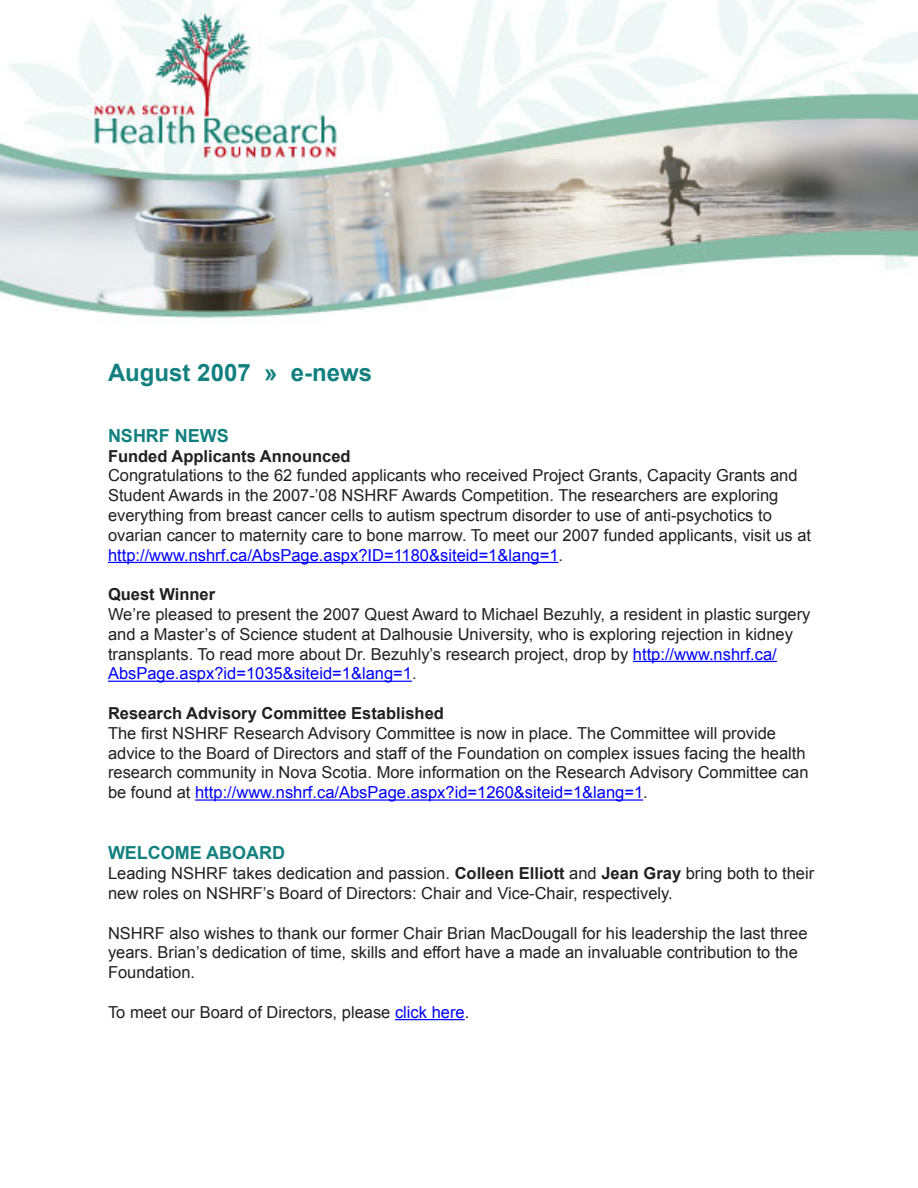
<style>
.page{position:relative;width:918px;height:1188px;background:#fff}
.page>*{position:absolute;margin:0;border:0;box-sizing:border-box;transform-origin:0 0}
.t1{font:700 24px "Arial";color:#138080}
.t2{font:700 18px "Arial";color:#138080}
.t3{font:16.5px/19.8px "Arial";color:#231f20}
.t4{font:700 16.5px "Arial";color:#231f20}
.s1{color:#00f}
.s2{font-weight:700}
</style>
<div class="page">
<img style="left:0;top:0;width:918px;height:319px">
<hr style="left:108px;top:562px;width:451px;height:1px;background:#00f">
<hr style="left:633px;top:661px;width:144px;height:1px;background:#00f">
<hr style="left:108px;top:681px;width:304px;height:1px;background:#00f">
<hr style="left:195px;top:799px;width:448px;height:2px;background:#00f">
<hr style="left:395px;top:1019px;width:70px;height:1px;background:#00f">
<h1 class="t1" style="left:108px;top:359px;width:266px">August 2007 » e-news</h1>
<p class="t2" style="left:108px;top:425px;width:122px">NSHRF NEWS</p>
<p class="t4" style="left:108px;top:447px;width:244px">Funded Applicants Announced</p>
<p class="t3" style="left:108px;top:466px;width:705px">Congratulations to the 62 funded applicants who received Project Grants, Capacity Grants and Student Awards in the 2007-’08 NSHRF Awards Competition. The researchers are exploring everything from breast cancer cells to autism spectrum disorder to use of anti-psychotics to ovarian cancer to maternity care to bone marrow. To meet our 2007 funded applicants, visit us at <span class="s1">http://www.nshrf.ca/AbsPage.aspx?ID=1180&amp;siteid=1&amp;lang=1</span>.</p>
<p class="t4" style="left:108px;top:585px;width:109px">Quest Winner</p>
<p class="t3" style="left:108px;top:604px;width:704px">We’re pleased to present the 2007 Quest Award to Michael Bezuhly, a resident in plastic surgery and a Master’s of Science student at Dalhousie University, who is exploring rejection in kidney transplants. To read more about Dr. Bezuhly’s research project, drop by <span class="s1">http://www.nshrf.ca/ AbsPage.aspx?id=1035&amp;siteid=1&amp;lang=1</span>.</p>
<p class="t4" style="left:108px;top:704px;width:337px">Research Advisory Committee Established</p>
<p class="t3" style="left:108px;top:723px;width:702px">The first NSHRF Research Advisory Committee is now in place. The Committee will provide advice to the Board of Directors and staff of the Foundation on complex issues facing the health research community in Nova Scotia. More information on the Research Advisory Committee can be found at <span class="s1">http://www.nshrf.ca/AbsPage.aspx?id=1260&amp;siteid=1&amp;lang=1</span>.</p>
<p class="t2" style="left:108px;top:843px;width:179px">WELCOME ABOARD</p>
<p class="t3" style="left:108px;top:864px;width:708px">Leading NSHRF takes dedication and passion. <span class="s2">Colleen Elliott</span> and <span class="s2">Jean Gray</span> bring both to their new roles on NSHRF’s Board of Directors: Chair and Vice-Chair, respectively.</p>
<p class="t3" style="left:108px;top:923px;width:701px">NSHRF also wishes to thank our former Chair Brian MacDougall for his leadership the last three years. Brian’s dedication of time, skills and effort have a made an invaluable contribution to the<br>Foundation.</p>
<p class="t3" style="left:108px;top:1002px;width:363px">To meet our Board of Directors, please <span class="s1">click here</span>.</p>
</div>
